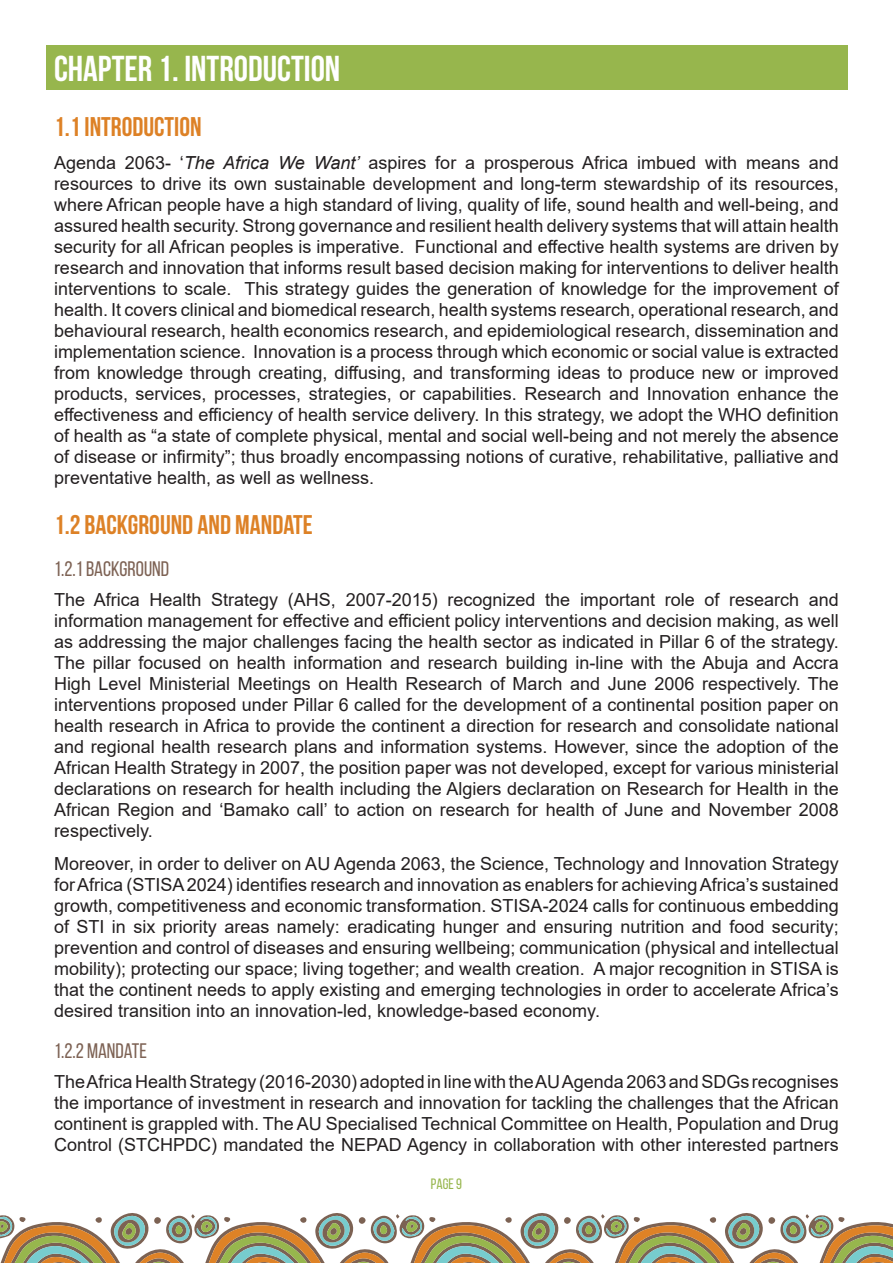
<style>
.page{position:relative;width:893px;height:1263px;background:#fff}
.page>*{position:absolute;margin:0;border:0;box-sizing:border-box;transform-origin:0 0}
.Heading_1{font:700 36px "Bebas Neue";color:#fff}
.Heading_2{font:700 27px "Bebas Neue";color:#dd8126}
.Heading_3{font:21px "Bebas Neue";color:#7d6254}
.t1{font:18px/21px "Arial";color:#231f20;text-align:justify}
.t2{font:15px "Bebas Neue";color:#97b64d}
.s1{font-style:italic}
</style>
<div class="page">
<svg style="left:0;top:1213px;width:893px;height:50px"></svg>
<div style="left:45px;top:45px;width:802px;height:45px;background:#97b64d"></div>
<p class="Heading_1" style="left:54px;top:49px;width:288px">CHAPTER 1. INTRODUCTION</p>
<p class="Heading_2" style="left:54px;top:112px;width:149px">1.1 INTRODUCTION</p>
<p class="t1" style="left:54px;top:152px;width:786px">Agenda 2063- ‘<span class="s1">The Africa We Want’</span> aspires for a prosperous Africa imbued with means and resources to drive its own sustainable development and long-term stewardship of its resources, where African people have a high standard of living, quality of life, sound health and well-being, and assured health security. Strong governance and resilient health delivery systems that will attain health security for all African peoples is imperative. Functional and effective health systems are driven by research and innovation that informs result based decision making for interventions to deliver health interventions to scale. This strategy guides the generation of knowledge for the improvement of health. It covers clinical and biomedical research, health systems research, operational research, and behavioural research, health economics research, and epidemiological research, dissemination and implementation science. Innovation is a process through which economic or social value is extracted from knowledge through creating, diffusing, and transforming ideas to produce new or improved products, services, processes, strategies, or capabilities. Research and Innovation enhance the effectiveness and efficiency of health service delivery. In this strategy, we adopt the WHO definition of health as “a state of complete physical, mental and social well-being and not merely the absence of disease or infirmity”; thus broadly encompassing notions of curative, rehabilitative, palliative and preventative health, as well as wellness.</p>
<p class="Heading_2" style="left:54px;top:510px;width:260px">1.2 BACKGROUND AND MANDATE</p>
<p class="Heading_3" style="left:54px;top:558px;width:117px">1.2.1 BACKGROUND</p>
<p class="t1" style="left:54px;top:589px;width:786px">The Africa Health Strategy (AHS, 2007-2015) recognized the important role of research and information management for effective and efficient policy interventions and decision making, as well as addressing the major challenges facing the health sector as indicated in Pillar 6 of the strategy.<br>The pillar focused on health information and research building in-line with the Abuja and Accra High Level Ministerial Meetings on Health Research of March and June 2006 respectively. The interventions proposed under Pillar 6 called for the development of a continental position paper on health research in Africa to provide the continent a direction for research and consolidate national and regional health research plans and information systems. However, since the adoption of the African Health Strategy in 2007, the position paper was not developed, except for various ministerial declarations on research for health including the Algiers declaration on Research for Health in the African Region and ‘Bamako call’ to action on research for health of June and November 2008 respectively.</p>
<p class="t1" style="left:54px;top:853px;width:786px">Moreover, in order to deliver on AU Agenda 2063, the Science, Technology and Innovation Strategy for Africa (STISA 2024) identifies research and innovation as enablers for achieving Africa’s sustained growth, competitiveness and economic transformation. STISA-2024 calls for continuous embedding of STI in six priority areas namely: eradicating hunger and ensuring nutrition and food security; prevention and control of diseases and ensuring wellbeing; communication (physical and intellectual mobility); protecting our space; living together; and wealth creation. A major recognition in STISA is that the continent needs to apply existing and emerging technologies in order to accelerate Africa’s desired transition into an innovation-led, knowledge-based economy.</p>
<p class="Heading_3" style="left:54px;top:1040px;width:95px">1.2.2 MANDATE</p>
<p class="t1" style="left:54px;top:1071px;width:786px">The Africa Health Strategy (2016-2030) adopted in line with the AU Agenda 2063 and SDGs recognises the importance of investment in research and innovation for tackling the challenges that the African continent is grappled with. The AU Specialised Technical Committee on Health, Population and Drug Control (STCHPDC) mandated the NEPAD Agency in collaboration with other interested partners</p>
<p class="t2" style="left:431px;top:1176px;width:33px">PAGE 9</p>
</div>
